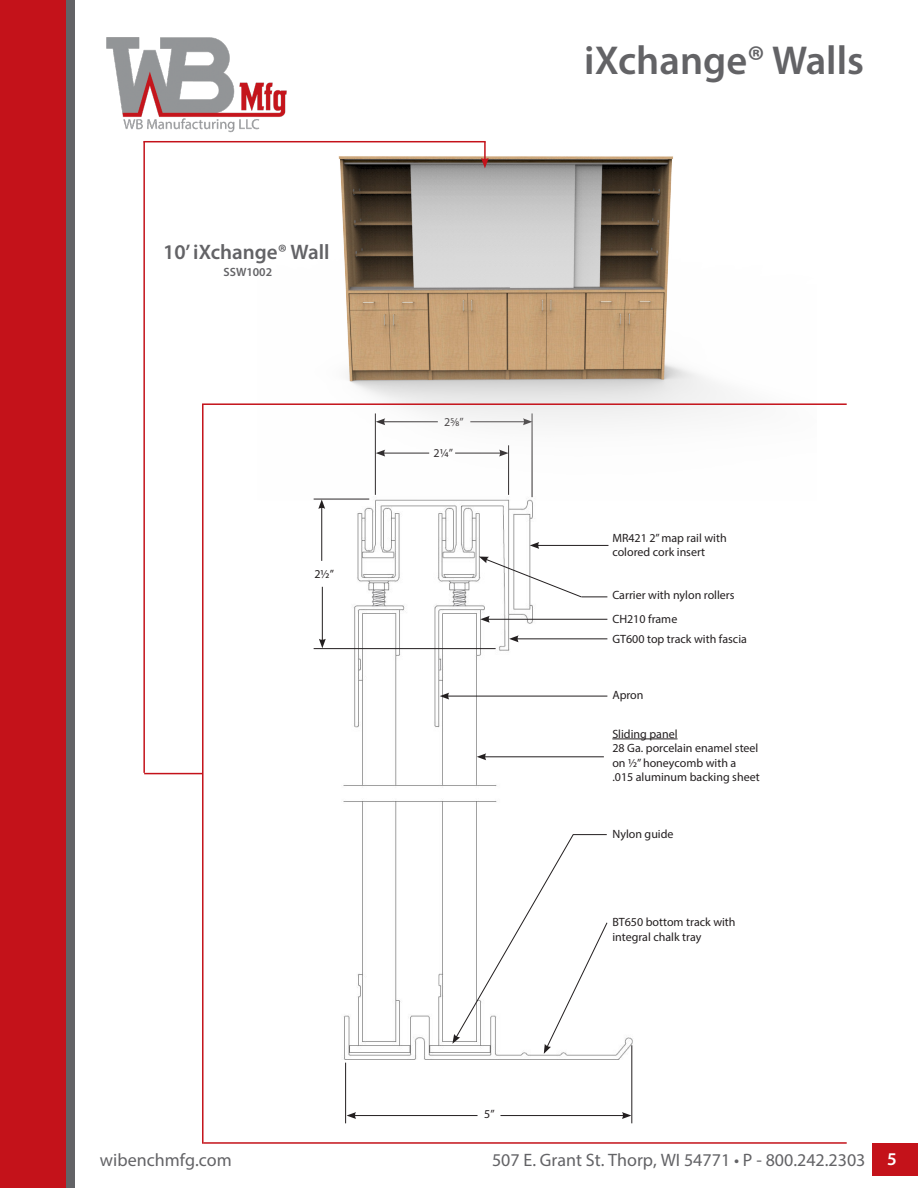
<style>
.page{position:relative;width:918px;height:1188px;background:#fff}
.page>*{position:absolute;margin:0;border:0;box-sizing:border-box;transform-origin:0 0}
.t1{font:600 40.5px "Myriad Pro";color:#636366}
.t2{font:600 21px "Myriad Pro";color:#636366}
.t3{font:18px "Myriad Pro";color:#636366}
.t4{font:12px "Myriad Pro";color:#231f20}
.Head{font:600 12px "Myriad Pro";color:#636366}
.s1{font-weight:600;color:#fff}
</style>
<div class="page">
<div style="left:0;top:0;width:67px;height:1188px;background:#c4121a"></div>
<div style="left:67px;top:0;width:8px;height:1188px;background:#636366"></div>
<div style="left:872px;top:1144px;width:46px;height:32px;background:#c4121a"></div>
<img style="left:106px;top:37px;width:181px;height:96px">
<img style="left:342px;top:500px;width:296px;height:567px">
<hr style="left:537px;top:545px;width:71px;height:1px;background:#231f20">
<svg style="left:530px;top:542px;width:9px;height:7px"></svg>
<hr style="left:516px;top:638px;width:91px;height:1px;background:#231f20">
<svg style="left:509px;top:635px;width:10px;height:7px"></svg>
<hr style="left:487px;top:619px;width:120px;height:1px;background:#231f20">
<svg style="left:480px;top:616px;width:10px;height:7px"></svg>
<hr style="left:484px;top:756px;width:120px;height:1px;background:#231f20">
<svg style="left:477px;top:753px;width:9px;height:7px"></svg>
<hr style="left:500px;top:1115px;width:124px;height:1px;background:#231f20">
<svg style="left:622px;top:1112px;width:9px;height:7px"></svg>
<hr style="left:354px;top:1115px;width:124px;height:1px;background:#231f20">
<svg style="left:347px;top:1112px;width:9px;height:7px"></svg>
<svg style="left:452px;top:834px;width:156px;height:220px"></svg>
<hr style="left:447px;top:696px;width:160px;height:1px;background:#231f20">
<svg style="left:440px;top:693px;width:9px;height:7px"></svg>
<svg style="left:479px;top:557px;width:128px;height:41px"></svg>
<hr style="left:573px;top:834px;width:34px;height:1px;background:#231f20">
<hr style="left:321px;top:507px;width:1px;height:54px;background:#231f20">
<svg style="left:318px;top:500px;width:7px;height:9px"></svg>
<hr style="left:322px;top:587px;width:1px;height:54px;background:#231f20">
<svg style="left:319px;top:639px;width:7px;height:9px"></svg>
<hr style="left:314px;top:648px;width:182px;height:1px;background:#231f20">
<hr style="left:345px;top:1063px;width:1px;height:60px;background:#231f20">
<hr style="left:631px;top:1045px;width:1px;height:78px;background:#231f20">
<hr style="left:612px;top:739px;width:66px;height:1px;background:#231f20">
<img style="left:257px;top:126px;width:470px;height:374px">
<hr style="left:202px;top:403px;width:645px;height:2px;background:#c4121a">
<hr style="left:203px;top:1142px;width:644px;height:2px;background:#c4121a">
<hr style="left:202px;top:404px;width:2px;height:740px;background:#c4121a">
<hr style="left:144px;top:773px;width:58px;height:1px;background:#c4121a">
<hr style="left:143px;top:141px;width:2px;height:632px;background:#c4121a">
<hr style="left:143px;top:141px;width:343px;height:1px;background:#c4121a">
<svg style="left:481px;top:142px;width:8px;height:26px"></svg>
<p class="t2" style="left:163px;top:238px;width:168px">10’ iXchange® Wall</p>
<p class="Head" style="left:224px;top:265px;width:50px">SSW1002</p>
<p class="t4" style="left:314px;top:567px;width:21px">21/2”</p>
<p class="t1" style="left:584px;top:34px;width:281px">iXchange® Walls</p>
<p class="t4" style="left:444px;top:415px;width:21px">25/8”</p>
<p class="t4" style="left:434px;top:446px;width:21px">21/4”</p>
<p class="t4" style="left:484px;top:1107px;width:12px">5”</p>
<p class="t4" style="left:612px;top:531px;width:116px">MR421 2” map rail with</p>
<p class="t4" style="left:612px;top:545px;width:94px">colored cork insert</p>
<p class="t4" style="left:612px;top:588px;width:124px">Carrier with nylon rollers</p>
<p class="t4" style="left:612px;top:611px;width:66px">CH210 frame</p>
<p class="t4" style="left:612px;top:632px;width:136px">GT600 top track with fascia</p>
<p class="t4" style="left:612px;top:688px;width:33px">Apron</p>
<p class="t4" style="left:612px;top:726px;width:67px">Sliding panel</p>
<p class="t4" style="left:612px;top:741px;width:148px">28 Ga. porcelain enamel steel</p>
<p class="t4" style="left:612px;top:755px;width:125px">on 1/2” honeycomb with a</p>
<p class="t4" style="left:612px;top:769px;width:149px">.015 aluminum backing sheet</p>
<p class="t4" style="left:612px;top:827px;width:63px">Nylon guide</p>
<p class="t4" style="left:612px;top:915px;width:125px">BT650 bottom track with</p>
<p class="t4" style="left:612px;top:929px;width:90px">integral chalk tray</p>
<h3 class="t3" style="left:100px;top:1149px;width:133px">wibenchmfg.com</h3>
<h3 class="t3" style="left:492px;top:1149px;width:406px">507 E. Grant St. Thorp, WI 54771 • P - 800.242.2303 <span class="s1">5</span></h3>
</div>
